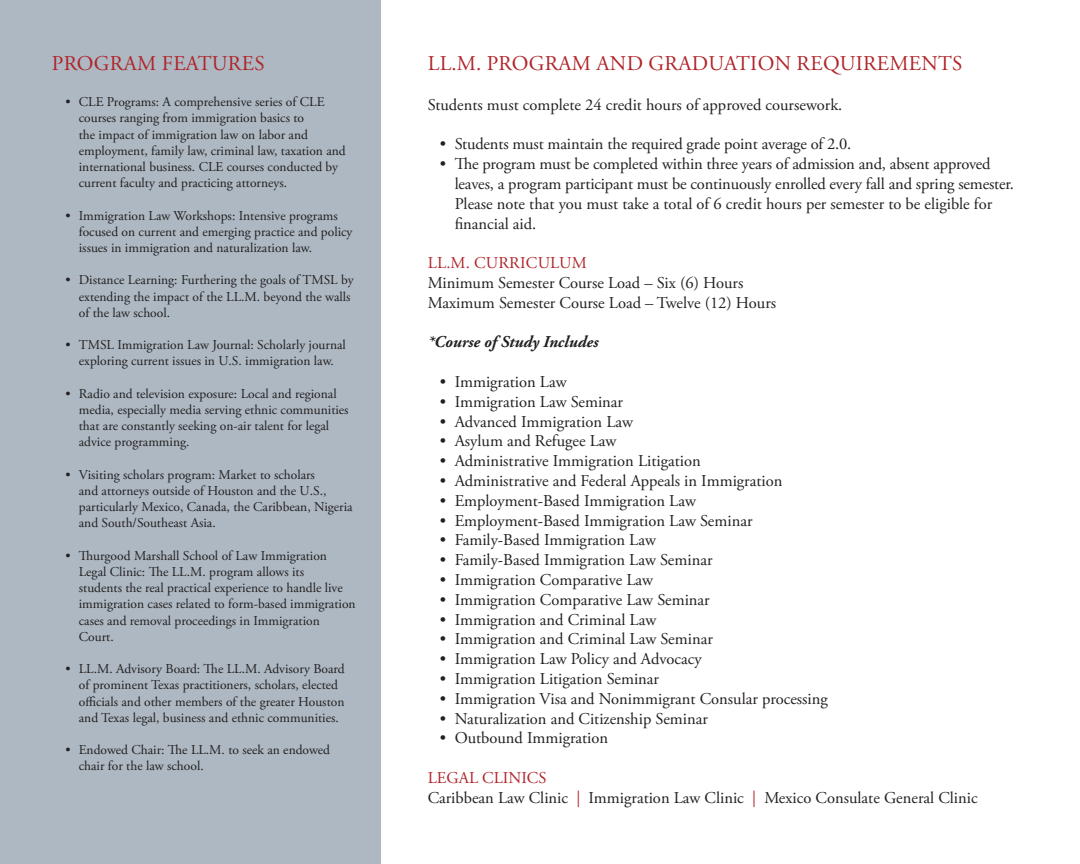
<style>
.page{position:relative;width:1080px;height:864px;background:#fff}
.page>*{position:absolute;margin:0;border:0;box-sizing:border-box;transform-origin:0 0}
.t1{font:21px "Adobe Garamond Pro";letter-spacing:.015em;color:#b02429}
.t2{font:16.5px/19.8px "Adobe Garamond Pro";color:#231f20}
.t3{font:italic 700 16.5px "Adobe Garamond Pro";color:#231f20}
.t4{font:16.5px "Adobe Garamond Pro";letter-spacing:.015em;color:#b02429}
.t5{font:13.5px/16.2px "Adobe Garamond Pro";color:#231f20}
.s1{color:#b02429}
</style>
<div class="page">
<div style="left:0;top:0;width:380px;height:864px;background:#adb8c2"></div>
<h1 class="t1" style="left:52px;top:51px;width:214px">PROGRAM FEATURES</h1>
<p class="t5" style="left:79px;top:94px;width:268px;text-indent:-14px">• CLE Programs: A comprehensive series of CLE courses ranging from immigration basics to<br>the impact of immigration law on labor and employment, family law, criminal law, taxation and international business. CLE courses conducted by current faculty and practicing attorneys.</p>
<p class="t5" style="left:79px;top:208px;width:275px;text-indent:-14px">• Immigration Law Workshops: Intensive programs focused on current and emerging practice and policy issues in immigration and naturalization law.</p>
<p class="t5" style="left:79px;top:273px;width:276px;text-indent:-14px">• Distance Learning: Furthering the goals of TMSL by extending the impact of the LL.M. beyond the walls of the law school.</p>
<p class="t5" style="left:65px;top:337px;width:282px;text-align:center">• TMSL Immigration Law Journal: Scholarly journal exploring current issues in U.S. immigration law.</p>
<p class="t5" style="left:79px;top:386px;width:271px;text-indent:-14px">• Radio and television exposure: Local and regional media, especially media serving ethnic communities that are constantly seeking on-air talent for legal advice programming.</p>
<p class="t5" style="left:79px;top:467px;width:275px;text-indent:-14px">• Visiting scholars program: Market to scholars<br>and attorneys outside of Houston and the U.S., particularly Mexico, Canada, the Caribbean, Nigeria and South/Southeast Asia.</p>
<p class="t5" style="left:79px;top:548px;width:278px;text-indent:-14px">• Thurgood Marshall School of Law Immigration Legal Clinic: The LL.M. program allows its<br>students the real practical experience to handle live immigration cases related to form-based immigration cases and removal proceedings in Immigration Court.</p>
<p class="t5" style="left:79px;top:661px;width:267px;text-indent:-14px">• LL.M. Advisory Board: The LL.M. Advisory Board of prominent Texas practitioners, scholars, elected officials and other members of the greater Houston and Texas legal, business and ethnic communities.</p>
<p class="t5" style="left:79px;top:742px;width:253px;text-indent:-14px">• Endowed Chair: The LL.M. to seek an endowed chair for the law school.</p>
<h1 class="t1" style="left:428px;top:51px;width:536px">LL.M. PROGRAM AND GRADUATION REQUIREMENTS</h1>
<p class="t2" style="left:428px;top:95px;width:416px">Students must complete 24 credit hours of approved coursework.</p>
<p class="t2" style="left:440px;top:135px;width:413px">• Students must maintain the required grade point average of 2.0.</p>
<p class="t2" style="left:455px;top:155px;width:561px;text-indent:-15px">• The program must be completed within three years of admission and, absent approved leaves, a program participant must be continuously enrolled every fall and spring semester.<br>Please note that you must take a total of 6 credit hours per semester to be eligible for financial aid.</p>
<p class="t4" style="left:428px;top:253px;width:161px">LL.M. CURRICULUM</p>
<p class="t2" style="left:428px;top:273px;width:350px">Minimum Semester Course Load – Six (6) Hours<br>Maximum Semester Course Load – Twelve (12) Hours</p>
<p class="t3" style="left:428px;top:333px;width:172px">*Course of Study Includes</p>
<p class="t2" style="left:440px;top:372px;width:128px">• Immigration Law</p>
<p class="t2" style="left:440px;top:392px;width:185px">• Immigration Law Seminar</p>
<p class="t2" style="left:440px;top:412px;width:195px">• Advanced Immigration Law</p>
<p class="t2" style="left:440px;top:432px;width:178px">• Asylum and Refugee Law</p>
<p class="t2" style="left:440px;top:452px;width:263px">• Administrative Immigration Litigation</p>
<p class="t2" style="left:440px;top:471px;width:344px">• Administrative and Federal Appeals in Immigration</p>
<p class="t2" style="left:440px;top:491px;width:258px">• Employment-Based Immigration Law</p>
<p class="t2" style="left:440px;top:511px;width:314px">• Employment-Based Immigration Law Seminar</p>
<p class="t2" style="left:440px;top:531px;width:218px">• Family-Based Immigration Law</p>
<p class="t2" style="left:440px;top:551px;width:274px">• Family-Based Immigration Law Seminar</p>
<p class="t2" style="left:440px;top:570px;width:215px">• Immigration Comparative Law</p>
<p class="t2" style="left:440px;top:590px;width:272px">• Immigration Comparative Law Seminar</p>
<p class="t2" style="left:440px;top:610px;width:218px">• Immigration and Criminal Law</p>
<p class="t2" style="left:440px;top:630px;width:275px">• Immigration and Criminal Law Seminar</p>
<p class="t2" style="left:440px;top:650px;width:263px">• Immigration Law Policy and Advocacy</p>
<p class="t2" style="left:440px;top:669px;width:221px">• Immigration Litigation Seminar</p>
<p class="t2" style="left:440px;top:689px;width:390px">• Immigration Visa and Nonimmigrant Consular processing</p>
<p class="t2" style="left:440px;top:709px;width:270px">• Naturalization and Citizenship Seminar</p>
<p class="t2" style="left:440px;top:729px;width:170px">• Outbound Immigration</p>
<p class="t2" style="left:428px;top:768px;width:551px"><span class="s1">LEGAL CLINICS<br></span>Caribbean Law Clinic <span class="s1">|</span> Immigration Law Clinic <span class="s1">|</span> Mexico Consulate General Clinic</p>
</div>
